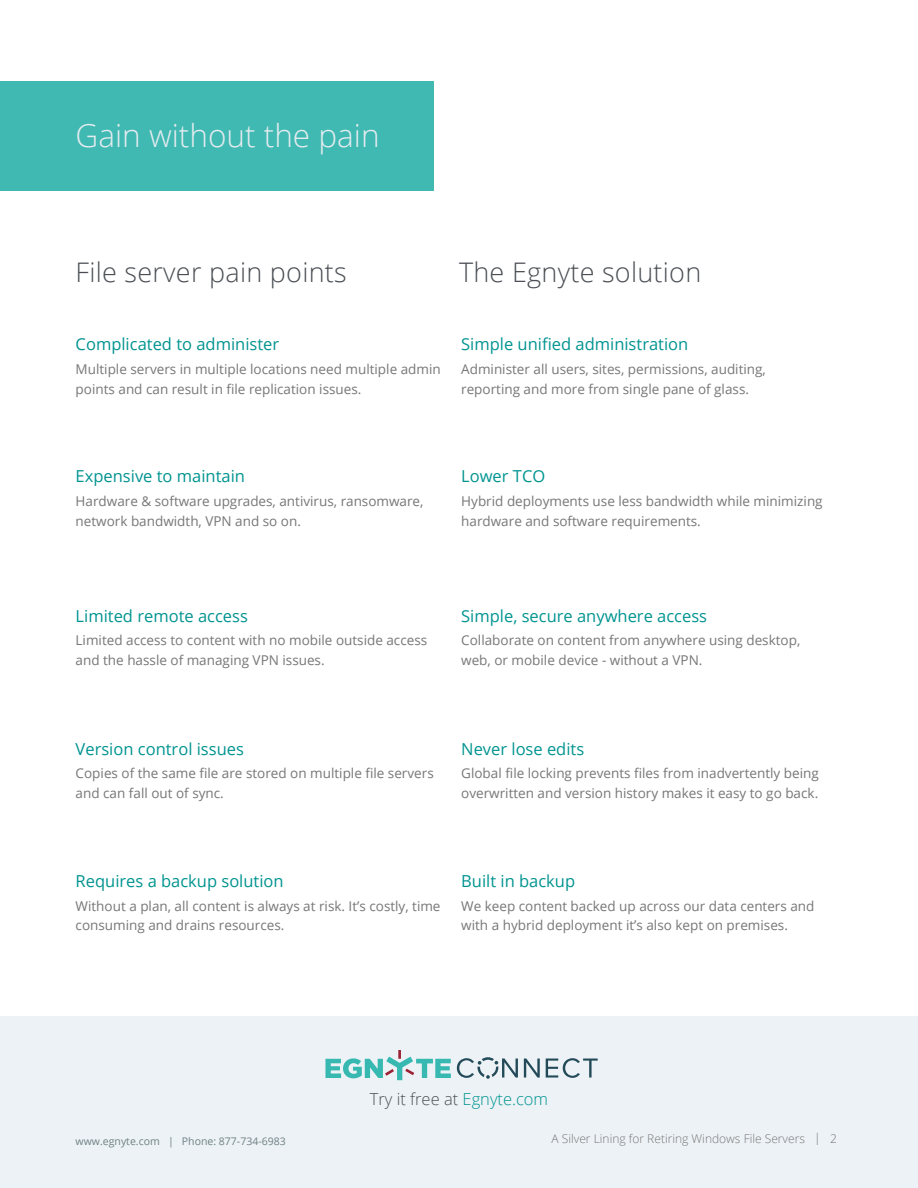
<style>
.page{position:relative;width:918px;height:1188px;background:#fff}
.page>*{position:absolute;margin:0;border:0;box-sizing:border-box;transform-origin:0 0}
.ParaStyle01-Leading{font:300 31.5px "Open Sans";color:#e5ecef}
.ParaStyle04-Leading{font:300 27px "Open Sans";letter-spacing:.01em;color:#4b4f54}
.ParaStyle07-Leading{font:16.5px "Open Sans";color:#009490}
.t1{font:300 16.5px "Open Sans";color:#4b4f54}
.ParaStyle07-Leading-2{font:13.5px/19.5px "Open Sans";color:#787677}
.body_text{font:300 12px "Open Sans";color:#787677}
.t2{font:10.5px "Open Sans";color:#708186}
.s1{color:#009491}
</style>
<div class="page">
<div style="left:0;top:81px;width:433px;height:109px;background:#41b9b3"></div>
<div style="left:0;top:1016px;width:918px;height:172px;background:#ecf2f5"></div>
<svg style="left:457px;top:1057px;width:141px;height:22px"></svg>
<svg style="left:325px;top:1050px;width:126px;height:30px"></svg>
<p class="ParaStyle01-Leading" style="left:76px;top:114px;width:305px">Gain without the pain</p>
<p class="ParaStyle04-Leading" style="left:76px;top:253px;width:273px">File server pain points</p>
<p class="ParaStyle04-Leading" style="left:459px;top:253px;width:244px">The Egnyte solution</p>
<p class="ParaStyle07-Leading" style="left:76px;top:333px;width:205px">Complicated to administer</p>
<p class="ParaStyle07-Leading" style="left:461px;top:333px;width:229px">Simple unified administration</p>
<p class="ParaStyle07-Leading-2" style="left:76px;top:359px;width:367px">Multiple servers in multiple locations need multiple admin points and can result in file replication issues.</p>
<p class="ParaStyle07-Leading-2" style="left:461px;top:359px;width:306px">Administer all users, sites, permissions, auditing, reporting and more from single pane of glass.</p>
<p class="ParaStyle07-Leading" style="left:76px;top:465px;width:171px">Expensive to maintain</p>
<p class="ParaStyle07-Leading" style="left:461px;top:465px;width:86px">Lower TCO</p>
<p class="ParaStyle07-Leading-2" style="left:76px;top:491px;width:349px">Hardware &amp; software upgrades, antivirus, ransomware, network bandwidth, VPN and so on.</p>
<p class="ParaStyle07-Leading-2" style="left:461px;top:491px;width:363px">Hybrid deployments use less bandwidth while minimizing hardware and software requirements.</p>
<p class="ParaStyle07-Leading" style="left:76px;top:604px;width:174px">Limited remote access</p>
<p class="ParaStyle07-Leading" style="left:461px;top:604px;width:247px">Simple, secure anywhere access</p>
<p class="ParaStyle07-Leading-2" style="left:76px;top:630px;width:353px">Limited access to content with no mobile outside access and the hassle of managing VPN issues.</p>
<p class="ParaStyle07-Leading-2" style="left:461px;top:630px;width:341px">Collaborate on content from anywhere using desktop, web, or mobile device - without a VPN.</p>
<p class="ParaStyle07-Leading" style="left:76px;top:737px;width:170px">Version control issues</p>
<p class="ParaStyle07-Leading" style="left:461px;top:737px;width:125px">Never lose edits</p>
<p class="ParaStyle07-Leading-2" style="left:76px;top:763px;width:360px">Copies of the same file are stored on multiple file servers and can fall out of sync.</p>
<p class="ParaStyle07-Leading-2" style="left:461px;top:763px;width:359px">Global file locking prevents files from inadvertently being overwritten and version history makes it easy to go back.</p>
<p class="ParaStyle07-Leading" style="left:76px;top:870px;width:210px">Requires a backup solution</p>
<p class="ParaStyle07-Leading" style="left:461px;top:870px;width:115px">Built in backup</p>
<p class="ParaStyle07-Leading-2" style="left:76px;top:896px;width:366px">Without a plan, all content is always at risk. It’s costly, time consuming and drains resources.</p>
<p class="ParaStyle07-Leading-2" style="left:461px;top:896px;width:355px">We keep content backed up across our data centers and with a hybrid deployment it’s also kept on premises.</p>
<p class="t1" style="left:370px;top:1088px;width:180px">Try it free at <span class="s1">Egnyte.com</span></p>
<p class="t2" style="left:76px;top:1134px;width:212px">www.egnyte.com | Phone: 877-734-6983</p>
<p class="body_text" style="left:552px;top:1131px;width:287px">A Silver Lining for Retiring Windows File Servers | 2</p>
<p class="body_text" style="left:81px;top:1131px;width:212px">© 2018 by Egnyte Inc. All rights reserved</p>
<p class="body_text" style="left:526px;top:1131px;width:275px">The Cha lenges for Business Users with File Service</p>
</div>
